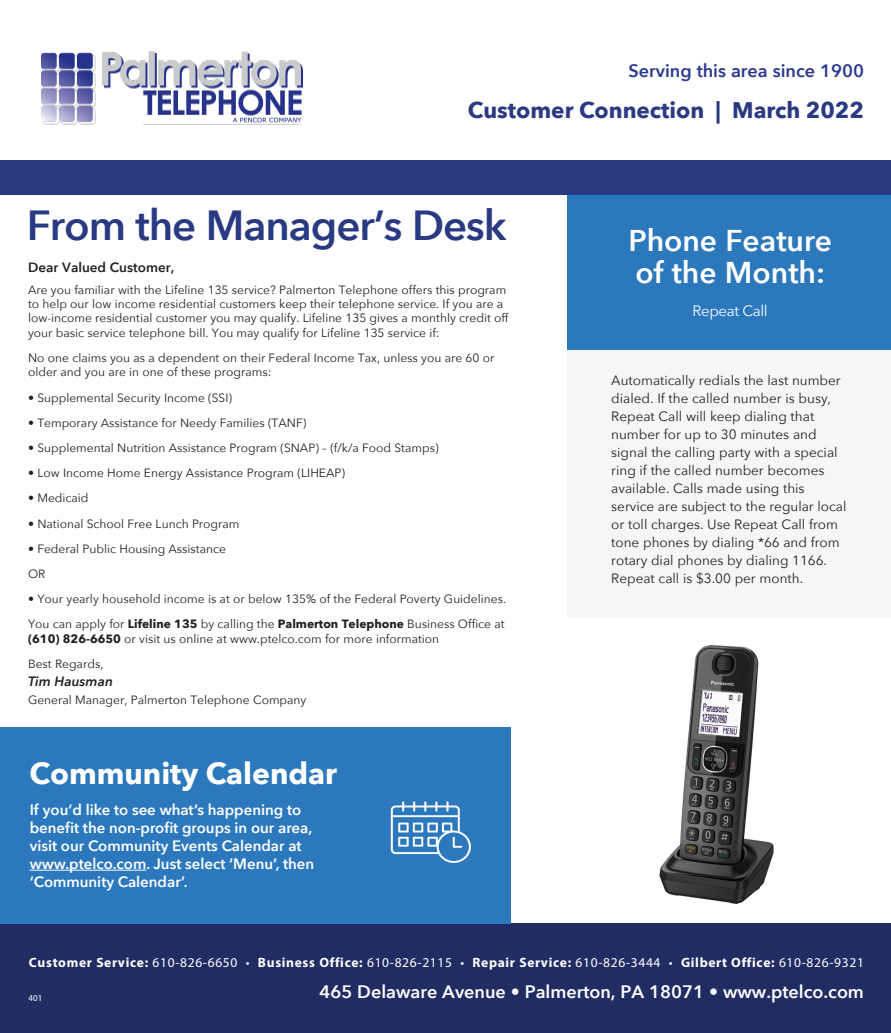
<style>
.page{position:relative;width:891px;height:1033px;background:#fff}
.page>*{position:absolute;margin:0;border:0;box-sizing:border-box;transform-origin:0 0}
.t1{font:600 42px "Avenir Next";letter-spacing:-.025em;color:#2a3a82}
.t2{font:600 30px "Avenir Next";color:#fff}
.t3{font:700 30px "Avenir Next";color:#fff}
.t4{font:700 22.5px "Avenir Next";color:#2a3981}
.t5{font:600 18px "Avenir Next";color:#fff}
.t6{font:600 18px "Avenir Next";color:#2b398e}
.t7{font:600 15px/18px "Avenir Next";color:#fff}
.t8{font:15px "Avenir Next";letter-spacing:-.025em;color:#fff}
.t9{font:13.5px/18px "Avenir Next";color:#231f20}
.t10{font:700 13.5px "Myriad Pro";letter-spacing:.05em;color:#fff}
.t11{font:600 13.5px "Avenir Next";color:#231f20}
.t12{font:italic 600 13.5px "Avenir Next";color:#231f20}
.t13{font:12px/14.4px "Avenir Next";color:#231f20}
.t14{font:9px "Myriad Pro";color:#fff}
.s1{font-weight:700}
.s2{font-weight:400}
</style>
<div class="page">
<div style="left:0;top:923px;width:891px;height:110px;background:#212d62"></div>
<img style="left:41px;top:51px;width:262px;height:74px">
<div style="left:568px;top:329px;width:323px;height:289px;background:#f5f7f7"></div>
<div style="left:568px;top:194px;width:323px;height:155px;background:#2c78bd"></div>
<div style="left:0;top:727px;width:511px;height:196px;background:#2c78bd"></div>
<hr style="left:30px;top:870px;width:116px;height:1px;background:#fff">
<img style="left:390px;top:801px;width:81px;height:62px">
<div style="left:0;top:160px;width:891px;height:34px;background:#2a3a82"></div>
<img style="left:659px;top:645px;width:115px;height:258px">
<p class="t6" style="left:629px;top:55px;width:237px">Serving this area since 1900</p>
<p class="t4" style="left:468px;top:91px;width:398px">Customer Connection | March 2022</p>
<p class="t1" style="left:27px;top:189px;width:481px">From the Manager’s Desk</p>
<p class="t11" style="left:28px;top:256px;width:148px">Dear Valued Customer,</p>
<p class="t13" style="left:28px;top:282px;width:482px">Are you familiar with the Lifeline 135 service? Palmerton Telephone offers this program to help our low income residential customers keep their telephone service. If you are a low-income residential customer you may qualify. Lifeline 135 gives a monthly credit off your basic service telephone bill. You may qualify for Lifeline 135 service if:</p>
<p class="t13" style="left:28px;top:350px;width:468px">No one claims you as a dependent on their Federal Income Tax, unless you are 60 or older and you are in one of these programs:</p>
<p class="t13" style="left:28px;top:390px;width:206px">• Supplemental Security Income (SSI)</p>
<p class="t13" style="left:28px;top:415px;width:280px">• Temporary Assistance for Needy Families (TANF)</p>
<p class="t13" style="left:28px;top:440px;width:412px">• Supplemental Nutrition Assistance Program (SNAP) – (f/k/a Food Stamps)</p>
<p class="t13" style="left:28px;top:465px;width:318px">• Low Income Home Energy Assistance Program (LIHEAP)</p>
<p class="t13" style="left:28px;top:490px;width:62px">• Medicaid</p>
<p class="t13" style="left:28px;top:516px;width:213px">• National School Free Lunch Program</p>
<p class="t13" style="left:28px;top:541px;width:199px">• Federal Public Housing Assistance</p>
<p class="t13" style="left:28px;top:566px;width:19px">OR</p>
<p class="t13" style="left:28px;top:591px;width:480px">• Your yearly household income is at or below 135% of the Federal Poverty Guidelines.</p>
<p class="t13" style="left:28px;top:616px;width:478px">You can apply for <span class="s1">Lifeline 135</span> by calling the <span class="s1">Palmerton Telephone</span> Business Office at <span class="s1">(610) 826-6650</span> or visit us online at www.ptelco.com for more information</p>
<p class="t13" style="left:28px;top:656px;width:77px">Best Regards,</p>
<p class="t12" style="left:28px;top:670px;width:86px">Tim Hausman</p>
<p class="t13" style="left:28px;top:692px;width:280px">General Manager, Palmerton Telephone Company</p>
<p class="t3" style="left:30px;top:748px;width:309px">Community Calendar</p>
<p class="t7" style="left:30px;top:800px;width:286px">If you’d like to see what’s happening to benefit the non-profit groups in our area, visit our Community Events Calendar at www.ptelco.com. Just select ‘Menu’, then ‘Community Calendar’.</p>
<p class="t2" style="left:628px;top:214px;width:205px">Phone Feature</p>
<p class="t2" style="left:636px;top:247px;width:191px">of the Month:</p>
<p class="t8" style="left:693px;top:298px;width:77px">Repeat Call</p>
<p class="t9" style="left:611px;top:371px;width:237px">Automatically redials the last number dialed. If the called number is busy, Repeat Call will keep dialing that number for up to 30 minutes and signal the calling party with a special ring if the called number becomes available. Calls made using this service are subject to the regular local or toll charges. Use Repeat Call from tone phones by dialing *66 and from rotary dial phones by dialing 1166.<br>Repeat call is $3.00 per month.</p>
<p class="t10" style="left:29px;top:954px;width:837px">Customer Service: <span class="s2">610-826-6650 •</span> Business Office: <span class="s2">610-826-2115 •</span> Repair Service: <span class="s2">610-826-3444 •</span> Gilbert Office: <span class="s2">610-826-9321</span></p>
<p class="t14" style="left:28px;top:992px;width:15px">401</p>
<p class="t5" style="left:319px;top:976px;width:546px">465 Delaware Avenue • Palmerton, PA 18071 • www.ptelco.com</p>
</div>
